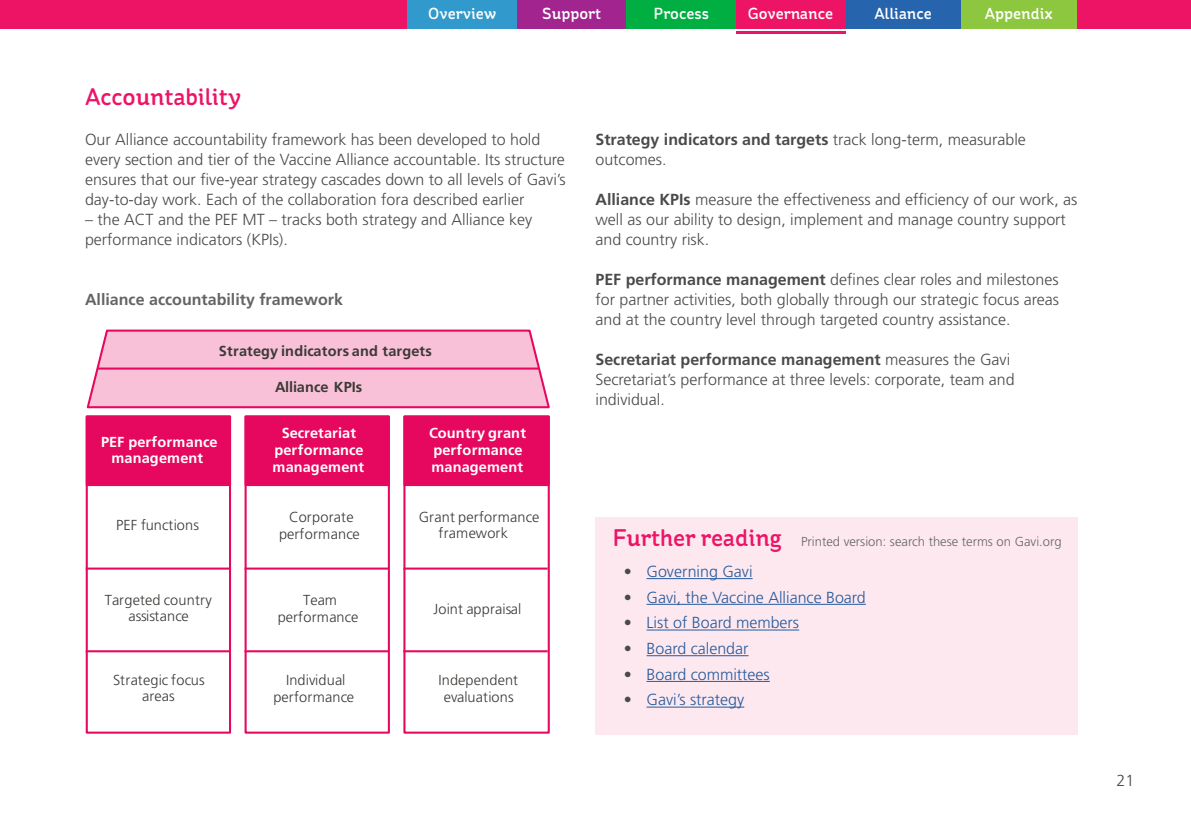
<style>
.page{position:relative;width:1191px;height:840px;background:#fff}
.page>*{position:absolute;margin:0;border:0;box-sizing:border-box;transform-origin:0 0}
.t1{font:500 24px "St Ryde";color:#ed1465}
.t2{font:300 16px/20px "Frutiger LT Std";color:#4a4a49}
.t3{font:300 16px "Frutiger LT Std";color:#275b9b}
.t4{font:500 16px "St Ryde";color:#fff}
.t5{font:700 16px "Frutiger LT Std";color:#636466}
.t6{font:300 14.4px/16.6px "Frutiger LT Std";letter-spacing:.015em;color:#3c3936;text-align:center}
.t7{font:700 14.4px/17px "Frutiger LT Std";letter-spacing:.015em;color:#fff;text-align:center}
.t8{font:700 14.4px "Frutiger LT Std";color:#3c3936}
.t9{font:300 13px "Frutiger LT Std";color:#666}
.s1{font-weight:700}
.s2{color:#4a4a49}
</style>
<div class="page">
<div style="left:595px;top:516px;width:482px;height:218px;background:#fde8f0"></div>
<hr style="left:646px;top:578px;width:106px;height:1px;background:#275b9b">
<hr style="left:646px;top:603px;width:220px;height:1px;background:#275b9b">
<hr style="left:646px;top:629px;width:153px;height:1px;background:#275b9b">
<hr style="left:646px;top:655px;width:102px;height:1px;background:#275b9b">
<hr style="left:646px;top:680px;width:124px;height:1px;background:#275b9b">
<hr style="left:646px;top:706px;width:98px;height:1px;background:#275b9b">
<div style="left:0;top:0;width:1191px;height:28px;background:#ed1465"></div>
<hr style="left:736px;top:31px;width:109px;height:3px;background:#ed1465">
<svg style="left:86px;top:329px;width:464px;height:80px;background:#f7b8d1"></svg>
<div style="left:403px;top:415px;width:147px;height:318px;border:2px solid #e6085e"></div>
<div style="left:404px;top:416px;width:145px;height:68px;background:#e6085e"></div>
<div style="left:403px;top:415px;width:147px;height:71px;border:2px solid #e6085e"></div>
<div style="left:244px;top:415px;width:146px;height:318px;border:2px solid #e6085e"></div>
<div style="left:246px;top:416px;width:143px;height:68px;background:#e6085e"></div>
<div style="left:244px;top:415px;width:146px;height:71px;border:2px solid #e6085e"></div>
<div style="left:86px;top:415px;width:145px;height:318px;border:2px solid #e6085e"></div>
<div style="left:87px;top:416px;width:143px;height:68px;background:#e6085e"></div>
<div style="left:86px;top:415px;width:145px;height:71px;border:2px solid #e6085e"></div>
<hr style="left:86px;top:567px;width:144px;height:2px;background:#e6085e">
<hr style="left:86px;top:650px;width:144px;height:2px;background:#e6085e">
<hr style="left:244px;top:567px;width:145px;height:2px;background:#e6085e">
<hr style="left:244px;top:650px;width:145px;height:2px;background:#e6085e">
<hr style="left:403px;top:567px;width:144px;height:2px;background:#e6085e">
<hr style="left:403px;top:650px;width:144px;height:2px;background:#e6085e">
<hr style="left:98px;top:367px;width:440px;height:2px;background:#e6085e">
<div style="left:517px;top:0;width:109px;height:28px;background:#a2248e"></div>
<div style="left:407px;top:0;width:110px;height:28px;background:#3299cc"></div>
<div style="left:626px;top:0;width:110px;height:28px;background:#00ae42"></div>
<div style="left:845px;top:0;width:116px;height:28px;background:#2764ae"></div>
<div style="left:961px;top:0;width:115px;height:28px;background:#8dc63f"></div>
<p class="t4" style="left:428px;top:4px;width:70px">Overview</p>
<p class="t4" style="left:542px;top:4px;width:61px">Support</p>
<p class="t4" style="left:653px;top:4px;width:57px">Process</p>
<p class="t4" style="left:748px;top:4px;width:87px">Governance</p>
<p class="t4" style="left:874px;top:4px;width:59px">Alliance</p>
<p class="t4" style="left:985px;top:4px;width:70px">Appendix</p>
<h1 class="t1" style="left:85px;top:83px;width:158px">Accountability</h1>
<p class="t2" style="left:85px;top:130px;width:482px">Our Alliance accountability framework has been developed to hold every section and tier of the Vaccine Alliance accountable. Its structure ensures that our five-year strategy cascades down to all levels of Gavi’s day-to-day work. Each of the collaboration fora described earlier</p>
<p class="t2" style="left:85px;top:210px;width:449px">– the ACT and the PEF MT – tracks both strategy and Alliance key performance indicators (KPIs).</p>
<p class="t5" style="left:85px;top:290px;width:259px">Alliance accountability framework</p>
<p class="t8" style="left:219px;top:342px;width:215px">Strategy indicators and targets</p>
<p class="t8" style="left:275px;top:378px;width:89px">Alliance KPIs</p>
<p class="t7" style="left:101px;top:433px;width:118px">PEF performance management</p>
<p class="t6" style="left:116px;top:517px;width:84px">PEF functions</p>
<p class="t6" style="left:105px;top:591px;width:109px">Targeted country assistance</p>
<p class="t6" style="left:113px;top:671px;width:93px">Strategic focus areas</p>
<p class="t7" style="left:272px;top:424px;width:93px">Secretariat performance management</p>
<p class="t6" style="left:279px;top:508px;width:82px;line-height:17.4px">Corporate performance</p>
<p class="t6" style="left:278px;top:591px;width:82px;line-height:17.4px">Team performance</p>
<p class="t7" style="left:429px;top:424px;width:98px;text-align:left">Country grant performance management</p>
<p class="t6" style="left:438px;top:508px;width:102px;text-align:left;text-indent:-20px">Grant performance framework</p>
<p class="t6" style="left:433px;top:600px;width:89px">Joint appraisal</p>
<p class="t6" style="left:273px;top:671px;width:82px;line-height:17.4px">Individual performance</p>
<p class="t6" style="left:438px;top:671px;width:81px">Independent evaluations</p>
<p class="t2" style="left:595px;top:130px;width:432px"><span class="s1">Strategy indicators and targets</span> track long-term, measurable outcomes.</p>
<p class="t2" style="left:595px;top:190px;width:483px"><span class="s1">Alliance KPIs</span> measure the effectiveness and efficiency of our work, as well as our ability to design, implement and manage country support and country risk.</p>
<p class="t2" style="left:595px;top:270px;width:465px;text-align:justify"><span class="s1">PEF performance management</span> defines clear roles and milestones for partner activities, both globally through our strategic focus areas and at the country level through targeted country assistance.</p>
<p class="t2" style="left:595px;top:350px;width:420px"><span class="s1">Secretariat performance management</span> measures the Gavi<br>Secretariat’s performance at three levels: corporate, team and individual.</p>
<h1 class="t1" style="left:612px;top:523px;width:171px">Further reading</h1>
<p class="t3" style="left:624px;top:562px;width:130px"><span class="s2">•</span> Governing Gavi</p>
<p class="t3" style="left:624px;top:587px;width:243px"><span class="s2">•</span> Gavi, the Vaccine Alliance Board</p>
<p class="t3" style="left:624px;top:613px;width:177px"><span class="s2">•</span> List of Board members</p>
<p class="t3" style="left:624px;top:639px;width:126px"><span class="s2">•</span> Board calendar</p>
<p class="t3" style="left:624px;top:664px;width:147px"><span class="s2">•</span> Board committees</p>
<p class="t3" style="left:624px;top:690px;width:122px"><span class="s2">•</span> Gavi’s strategy</p>
<p class="t9" style="left:801px;top:533px;width:262px">Printed version: search these terms on Gavi.org</p>
<p class="t2" style="left:1116px;top:770px;width:19px">21</p>
</div>
